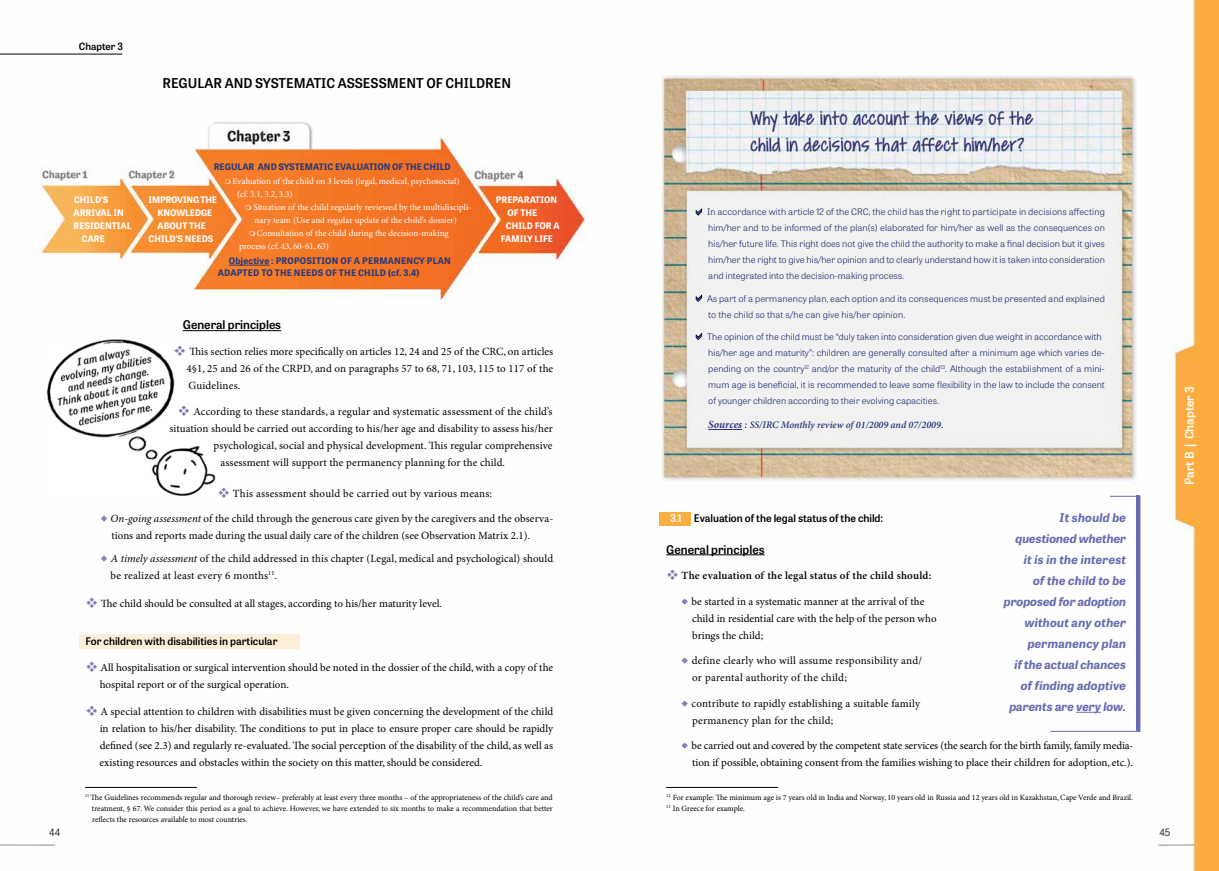
<style>
.page{position:relative;width:1219px;height:871px;background:#fff}
.page>*{position:absolute;margin:0;border:0;box-sizing:border-box;transform-origin:0 0}
.t1{font:600 13.5px "Tablet Gothic";color:#000}
.t2{font:italic 700 12px/21px "Tablet Gothic";letter-spacing:.01em;color:#676cb0;text-align:right}
.t3{font:600 12px "Tablet Gothic";color:#000}
.t4{font:600 12px "Tablet Gothic";color:#fff}
.t5{font:11px/17px "Minion Pro";letter-spacing:.005em;color:#000}
.t6{font:600 11px "Minion Pro";letter-spacing:.02em;color:#000}
.t7{font:300 11px "Tablet Gothic";color:#000}
.t8{font:600 10.5px "Tablet Gothic";color:#000}
.t9{font:italic 600 10px "Minion Pro";color:#2a357c}
.t10{font:600 10px "Tablet Gothic";color:#000}
.t11{font:300 10px "Tablet Gothic";color:#000}
.t12{font:300 9px/16px "Tablet Gothic";color:#252d70;scale:1.04 1}
.t13{font:9px/13px "Minion Pro";color:#fff}
.t14{font:700 9px/13px "Tablet Gothic";color:#fff;text-align:center}
.t15{font:700 9px/12px "Tablet Gothic";letter-spacing:.02em;color:#27397d}
.t16{font:700 9px "Tablet Gothic";color:#27397d}
.t17{font:8px/11px "Minion Pro";color:#000;text-align:justify}
.s1{color:#827ab9}
.s2{font-style:italic}
.s3{font-weight:700;font-size:11px}
.s4{font-size:11px}
.s5{color:#fff}
</style>
<div class="page">
<img style="left:659px;top:0;width:560px;height:870px">
<img style="left:0;top:53px;width:587px;height:793px">
<div style="left:79px;top:633px;width:220px;height:15px;background:#fdeed9"></div>
<img style="left:659px;top:58px;width:490px;height:432px">
<div style="left:659px;top:511px;width:32px;height:14px;background:#fbae42"></div>
<hr style="left:666px;top:554px;width:99px;height:1px;background:#000">
<hr style="left:708px;top:429px;width:34px;height:1px;background:#2a357c">
<hr style="left:85px;top:787px;width:112px;height:1px;background:#000">
<svg style="left:1050px;top:495px;width:91px;height:237px"></svg>
<hr style="left:1136px;top:495px;width:4px;height:235px;background:#676cb0">
<img style="left:44px;top:338px;width:197px;height:161px">
<hr style="left:183px;top:330px;width:98px;height:1px;background:#000">
<hr style="left:229px;top:265px;width:40px;height:1px;background:#27397d">
<hr style="left:0;top:54px;width:122px;height:1px;background:#000">
<hr style="left:666px;top:787px;width:112px;height:1px;background:#000">
<svg style="left:682px;top:598px;width:6px;height:6px"></svg>
<svg style="left:682px;top:657px;width:6px;height:6px"></svg>
<svg style="left:682px;top:700px;width:6px;height:6px"></svg>
<svg style="left:682px;top:742px;width:6px;height:6px"></svg>
<svg style="left:696px;top:209px;width:6px;height:6px"></svg>
<svg style="left:696px;top:295px;width:6px;height:7px"></svg>
<svg style="left:696px;top:333px;width:6px;height:7px"></svg>
<svg style="left:101px;top:515px;width:6px;height:6px"></svg>
<svg style="left:101px;top:555px;width:6px;height:6px"></svg>
<svg style="left:225px;top:179px;width:5px;height:5px"></svg>
<svg style="left:246px;top:205px;width:5px;height:5px"></svg>
<svg style="left:250px;top:231px;width:5px;height:5px"></svg>
<p class="t10" style="left:79px;top:39px;width:46px">Chapter 3</p>
<p class="t1" style="left:163px;top:74px;width:350px">REGULAR AND SYSTEMATIC ASSESSMENT OF CHILDREN</p>
<p class="t14" style="left:74px;top:193px;width:36px">CHILD’S</p>
<p class="t14" style="left:74px;top:206px;width:52px">ARRIVAL IN</p>
<p class="t14" style="left:74px;top:219px;width:60px">RESIDENTIAL</p>
<p class="t14" style="left:82px;top:232px;width:25px">CARE</p>
<p class="t16" style="left:214px;top:160px;width:238px">REGULAR AND SYSTEMATIC EVALUATION OF THE CHILD</p>
<p class="t13" style="left:237px;top:175px;width:224px;text-indent:-4px">Evaluation of the child on 3 levels (legal, medical, psychosocial) (cf. 3.1, 3.2, 3.3)</p>
<p class="t13" style="left:253px;top:201px;width:220px">Situation of the child regularly reviewed by the multidiscipli-</p>
<p class="t13" style="left:255px;top:214px;width:204px">nary team (Use and regular update of the child’s dossier)</p>
<p class="t13" style="left:257px;top:227px;width:194px">Consultation of the child during the decision-making</p>
<p class="t13" style="left:239px;top:240px;width:92px">process (cf. 43, 60-61, 63)</p>
<p class="t15" style="left:218px;top:254px;width:235px;text-indent:11px">Objective : PROPOSITION OF A PERMANENCY PLAN<br>ADAPTED TO THE NEEDS OF THE CHILD (cf. 3.4)</p>
<p class="t14" style="left:149px;top:193px;width:70px">IMPROVING THE<br>KNOWLEDGE<br>ABOUT THE<br>CHILD’S NEEDS</p>
<p class="t14" style="left:496px;top:193px;width:63px">PREPARATION</p>
<p class="t14" style="left:508px;top:206px;width:31px">OF THE</p>
<p class="t14" style="left:506px;top:219px;width:55px">CHILD FOR A</p>
<p class="t14" style="left:501px;top:232px;width:54px">FAMILY LIFE</p>
<p class="t11" style="left:49px;top:825px;width:12px">44</p>
<p class="t3" style="left:183px;top:316px;width:100px">General principles</p>
<p class="t5" style="left:186px;top:343px;width:368px;text-align:justify;text-indent:-13px"><span class="s1">❖</span> This section relies more specifically on articles 12, 24 and 25 of the CRC, on articles 4§1, 25 and 26 of the CRPD, and on paragraphs 57 to 68, 71, 103, 115 to 117 of the Guidelines.</p>
<p class="t5" style="left:177px;top:403px;width:377px"><span class="s1">❖</span> According to these standards, a regular and systematic assessment of the child’s</p>
<p class="t5" style="left:169px;top:420px;width:385px">situation should be carried out according to his/her age and disability to assess his/her</p>
<p class="t5" style="left:213px;top:437px;width:341px">psychological, social and physical development. This regular comprehensive</p>
<p class="t5" style="left:220px;top:454px;width:286px">assessment will support the permanency planning for the child.</p>
<p class="t5" style="left:217px;top:485px;width:276px"><span class="s1">❖</span> This assessment should be carried out by various means:</p>
<p class="t5" style="left:111px;top:510px;width:444px"><span class="s2">On-going assessment</span> of the child through the generous care given by the caregivers and the observa&shy;tions and reports made during the usual daily care of the children (see Observation Matrix 2.1).</p>
<p class="t5" style="left:111px;top:550px;width:444px"><span class="s2">A timely assessment</span> of the child addressed in this chapter (Legal, medical and psychological) should be realized at least every 6 months<sup>11</sup>.</p>
<p class="t5" style="left:85px;top:595px;width:358px"><span class="s1">❖</span> The child should be consulted at all stages, according to his/her maturity level.</p>
<p class="t8" style="left:85px;top:633px;width:194px">For children with disabilities in particular</p>
<p class="t5" style="left:100px;top:659px;width:455px;text-indent:-14px"><span class="s1">❖</span> All hospitalisation or surgical intervention should be noted in the dossier of the child, with a copy of the hospital report or of the surgical operation.</p>
<p class="t5" style="left:100px;top:703px;width:455px;text-align:justify;text-indent:-14px"><span class="s1">❖</span> A special attention to children with disabilities must be given concerning the development of the child in relation to his/her disability. The conditions to put in place to ensure proper care should be rapidly defined (see 2.3) and regularly re-evaluated. The social perception of the disability of the child, as well as existing resources and obstacles within the society on this matter, should be considered.</p>
<p class="t17" style="left:92px;top:792px;width:462px;text-indent:-7px"><sup>11</sup> The Guidelines recommends regular and thorough review– preferably at least every three months – of the appropriateness of the child’s care and treatment, § 67. We consider this period as a goal to achieve. However, we have extended to six months to make a recommendation that better reflects the resources available to most countries.</p>
<p class="t12" style="left:707px;top:204px;width:384px;text-align:justify">In accordance with article 12 of the CRC, the child has the right to participate in decisions affecting him/her and to be informed of the plan(s) elaborated for him/her as well as the consequences on his/her future life. This right does not give the child the authority to make a final decision but it gives him/her the right to give his/her opinion and to clearly understand how it is taken into consideration and integrated into the decision-making process.</p>
<p class="t12" style="left:707px;top:290px;width:384px">As part of a permanency plan, each option and its consequences must be presented and explained to the child so that s/he can give his/her opinion.</p>
<p class="t12" style="left:707px;top:328px;width:384px">The opinion of the child must be “duly taken into consideration given due weight in accordance with his/her age and maturity”: children are generally consulted after a minimum age which varies de&shy;pending on the country<sup>12</sup> and/or the maturity of the child<sup>13</sup>. Although the establishment of a mini&shy;mum age is beneficial, it is recommended to leave some flexibility in the law to include the consent of younger children according to their evolving capacities.</p>
<p class="t9" style="left:708px;top:419px;width:237px"><span class="s3">Sources</span> <span class="s4">:</span> SS/IRC Monthly review of 01/2009 and 07/2009.</p>
<p class="t2" style="left:1004px;top:506px;width:124px">It should be questioned whether<br>it is in the interest<br>of the child to be proposed for adoption without any other permanency plan<br>if the actual chances of finding adoptive parents are very low.</p>
<p class="t8" style="left:670px;top:511px;width:215px"><span class="s5">3.1</span> Evaluation of the legal status of the child:</p>
<p class="t3" style="left:666px;top:540px;width:100px">General principles</p>
<p class="t6" style="left:666px;top:569px;width:267px"><span class="s1">❖</span> The evaluation of the legal status of the child should:</p>
<p class="t5" style="left:691px;top:593px;width:247px">be started in a systematic manner at the arrival of the child in residential care with the help of the person who brings the child;</p>
<p class="t5" style="left:692px;top:652px;width:232px">define clearly who will assume responsibility and/ or parental authority of the child;</p>
<p class="t5" style="left:691px;top:695px;width:230px">contribute to rapidly establishing a suitable family permanency plan for the child;</p>
<p class="t5" style="left:691px;top:737px;width:443px">be carried out and covered by the competent state services (the search for the birth family, family media&shy;tion if possible, obtaining consent from the families wishing to place their children for adoption, etc.).</p>
<p class="t17" style="left:666px;top:792px;width:468px"><sup>12</sup> For example: The minimum age is 7 years old in India and Norway, 10 years old in Russia and 12 years old in Kazakhstan, Cape Verde and Brazil.<br><sup>13</sup> In Greece for example.</p>
<p class="t4" style="left:1181px;top:485px;width:100px;rotate:-90deg">Part B | Chapter 3</p>
<p class="t7" style="left:1159px;top:825px;width:14px">45</p>
</div>
